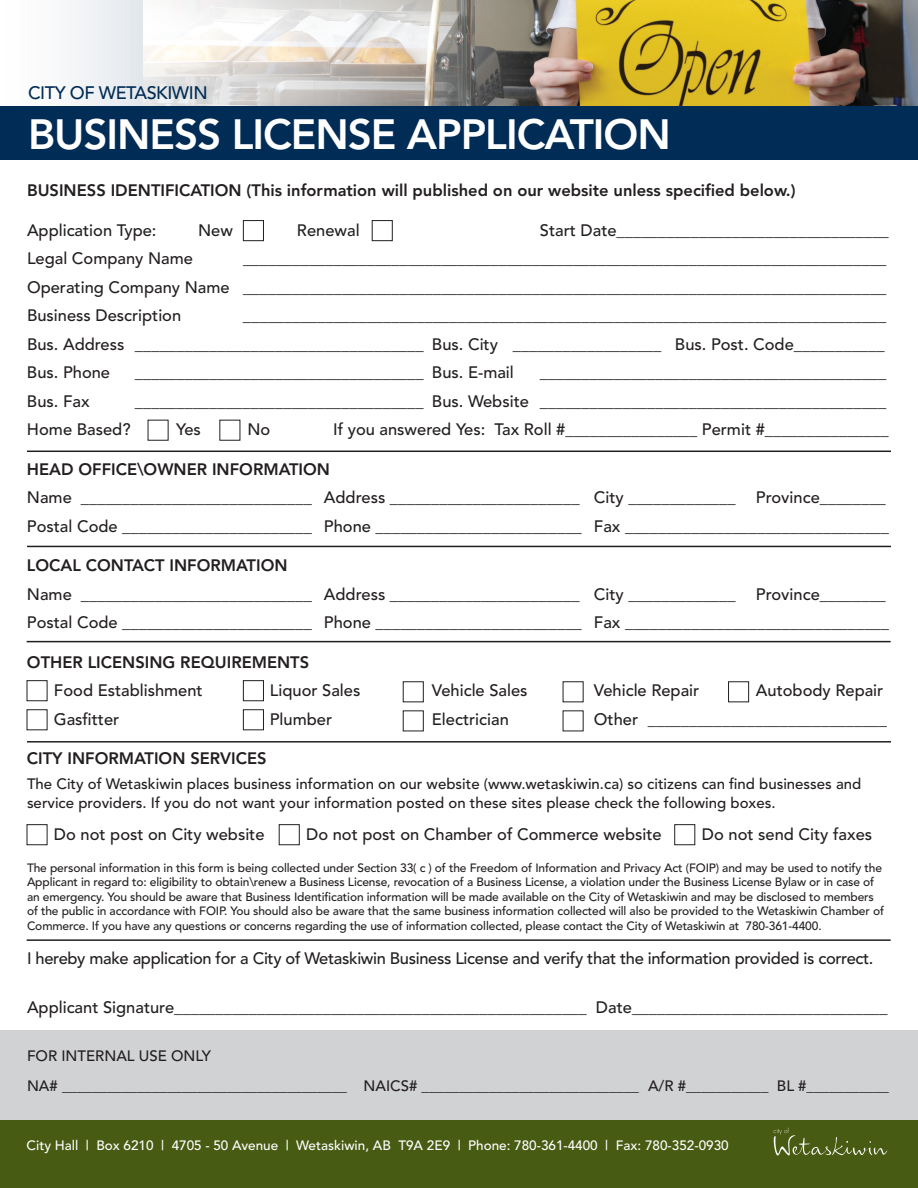
<style>
.page{position:relative;width:918px;height:1188px;background:#fff}
.page>*{position:absolute;margin:0;border:0;box-sizing:border-box;transform-origin:0 0}
.t1{font:800 42px "Avenir";letter-spacing:-.025em;color:#fff}
.t2{font:500 18px "Avenir";letter-spacing:-.025em;color:#002c55}
.t3{font:500 16.5px/28.5px "Avenir";color:#231f20;text-align:justify}
.t4{font:800 16.5px "Avenir";color:#231f20}
.t5{font:500 16.5px "Avenir";letter-spacing:-.02em;color:#231f20}
.t6{font:500 15px/19.8px "Avenir";color:#231f20}
.t7{font:500 13.5px "Avenir";color:#fff}
.t8{font:500 12px/14.4px "Avenir";letter-spacing:-.01em;color:#231f20}
</style>
<div class="page">
<div style="left:0;top:1030px;width:918px;height:117px;background:#d1d2d4"></div>
<img style="left:573px;top:0;width:345px;height:106px">
<hr style="left:27px;top:451px;width:864px;height:1px;background:#231f20">
<hr style="left:27px;top:546px;width:864px;height:1px;background:#231f20">
<hr style="left:27px;top:641px;width:864px;height:1px;background:#231f20">
<hr style="left:27px;top:741px;width:864px;height:2px;background:#231f20">
<div style="left:27px;top:680px;width:20px;height:21px;border:1px solid #231f20"></div>
<div style="left:27px;top:824px;width:20px;height:21px;border:1px solid #231f20"></div>
<hr style="left:27px;top:939px;width:864px;height:2px;background:#231f20">
<div style="left:0;top:1120px;width:918px;height:68px;background:#485b12"></div>
<svg style="left:774px;top:1128px;width:113px;height:28px"></svg>
<div style="left:243px;top:220px;width:21px;height:21px;border:1px solid #231f20"></div>
<div style="left:372px;top:220px;width:21px;height:21px;border:1px solid #231f20"></div>
<div style="left:148px;top:420px;width:21px;height:21px;border:1px solid #231f20"></div>
<div style="left:219px;top:420px;width:21px;height:21px;border:1px solid #231f20"></div>
<div style="left:243px;top:680px;width:21px;height:21px;border:1px solid #231f20"></div>
<div style="left:243px;top:709px;width:21px;height:21px;border:1px solid #231f20"></div>
<div style="left:403px;top:681px;width:21px;height:21px;border:1px solid #231f20"></div>
<div style="left:563px;top:681px;width:21px;height:21px;border:1px solid #231f20"></div>
<div style="left:728px;top:681px;width:21px;height:21px;border:1px solid #231f20"></div>
<div style="left:279px;top:824px;width:21px;height:21px;border:1px solid #231f20"></div>
<div style="left:674px;top:824px;width:21px;height:21px;border:1px solid #231f20"></div>
<svg style="left:75px;top:0;width:498px;height:106px"></svg>
<div style="left:0;top:106px;width:918px;height:54px;background:#002c55"></div>
<p class="t2" style="left:28px;top:82px;width:181px">CITY OF WETASKIWIN</p>
<h1 class="t1" style="left:28px;top:109px;width:644px">BUSINESS LICENSE APPLICATION</h1>
<p class="t4" style="left:27px;top:181px;width:770px">BUSINESS IDENTIFICATION (This information will published on our website unless specified below.)</p>
<p class="t3" style="left:27px;top:216px;width:131px">Application Type:</p>
<p class="t3" style="left:198px;top:216px;width:36px">New</p>
<p class="t3" style="left:297px;top:216px;width:64px">Renewal</p>
<p class="t3" style="left:540px;top:216px;width:350px">Start Date_________________________________</p>
<p class="t3" style="left:27px;top:245px;width:167px">Legal Company Name</p>
<p class="t3" style="left:27px;top:245px;width:861px;text-indent:216px">______________________________________________________________________________ Operating Company Name ______________________________________________________________________________ Business Description</p>
<p class="t3" style="left:27px;top:302px;width:861px;text-indent:216px">______________________________________________________________________________ Bus. Address ___________________________________ Bus. City __________________ Bus. Post. Code___________ Bus. Phone</p>
<p class="t3" style="left:135px;top:359px;width:380px">___________________________________ Bus. E-mail</p>
<p class="t3" style="left:540px;top:359px;width:348px">__________________________________________</p>
<p class="t3" style="left:27px;top:387px;width:64px">Bus. Fax</p>
<p class="t3" style="left:135px;top:387px;width:753px">___________________________________ Bus. Website __________________________________________</p>
<p class="t3" style="left:27px;top:416px;width:105px">Home Based?</p>
<p class="t3" style="left:176px;top:416px;width:26px">Yes</p>
<p class="t3" style="left:248px;top:416px;width:24px">No</p>
<p class="t3" style="left:333px;top:416px;width:557px">If you answered Yes: Tax Roll #________________ Permit #_______________</p>
<p class="t4" style="left:27px;top:459px;width:305px">HEAD OFFICE\OWNER INFORMATION</p>
<p class="t3" style="left:27px;top:484px;width:864px">Name ____________________________ Address _______________________ City _____________ Province________<br>Postal Code _______________________ Phone _________________________ Fax ________________________________</p>
<p class="t4" style="left:27px;top:556px;width:262px">LOCAL CONTACT INFORMATION</p>
<p class="t3" style="left:27px;top:580px;width:864px">Name ____________________________ Address _______________________ City _____________ Province________<br>Postal Code _______________________ Phone _________________________ Fax ________________________________</p>
<p class="t4" style="left:27px;top:652px;width:284px">OTHER LICENSING REQUIREMENTS</p>
<p class="t3" style="left:54px;top:677px;width:150px">Food Establishment</p>
<p class="t3" style="left:270px;top:677px;width:92px">Liquor Sales</p>
<p class="t3" style="left:432px;top:677px;width:97px">Vehicle Sales</p>
<p class="t3" style="left:594px;top:677px;width:107px">Vehicle Repair</p>
<p class="t3" style="left:756px;top:677px;width:129px">Autobody Repair</p>
<p class="t3" style="left:54px;top:705px;width:67px">Gasfitter</p>
<p class="t3" style="left:270px;top:705px;width:64px">Plumber</p>
<p class="t3" style="left:432px;top:705px;width:78px">Electrician</p>
<p class="t3" style="left:594px;top:705px;width:295px">Other _____________________________</p>
<p class="t4" style="left:27px;top:749px;width:241px">CITY INFORMATION SERVICES</p>
<p class="t6" style="left:27px;top:774px;width:836px">The City of Wetaskiwin places business information on our website (www.wetaskiwin.ca) so citizens can find businesses and service providers. If you do not want your information posted on these sites please check the following boxes.</p>
<p class="t3" style="left:54px;top:821px;width:212px">Do not post on City website</p>
<p class="t3" style="left:306px;top:821px;width:357px">Do not post on Chamber of Commerce website</p>
<p class="t3" style="left:702px;top:821px;width:172px">Do not send City faxes</p>
<p class="t8" style="left:27px;top:861px;width:859px">The personal information in this form is being collected under Section 33( c ) of the Freedom of Information and Privacy Act (FOIP) and may be used to notify the Applicant in regard to: eligibility to obtain\renew a Business License, revocation of a Business License, a violation under the Business License Bylaw or in case of an emergency. You should be aware that Business Identification information will be made available on the City of Wetaskiwin and may be disclosed to members of the public in accordance with FOIP. You should also be aware that the same business information collected will also be provided to the Wetaskiwin Chamber of Commerce. If you have any questions or concerns regarding the use of information collected, please contact the City of Wetaskiwin at 780-361-4400.</p>
<p class="t5" style="left:27px;top:949px;width:848px">I hereby make application for a City of Wetaskiwin Business License and verify that the information provided is correct.</p>
<p class="t3" style="left:27px;top:993px;width:862px">Applicant Signature__________________________________________________ Date_______________________________</p>
<p class="t6" style="left:27px;top:1041px;width:864px;line-height:30px">FOR INTERNAL USE ONLY<br>NA# ______________________________________ NAICS# _____________________________ A/R #___________ BL #___________</p>
<p class="t7" style="left:27px;top:1137px;width:704px">City Hall | Box 6210 | 4705 - 50 Avenue | Wetaskiwin, AB T9A 2E9 | Phone: 780-361-4400 | Fax: 780-352-0930</p>
</div>
